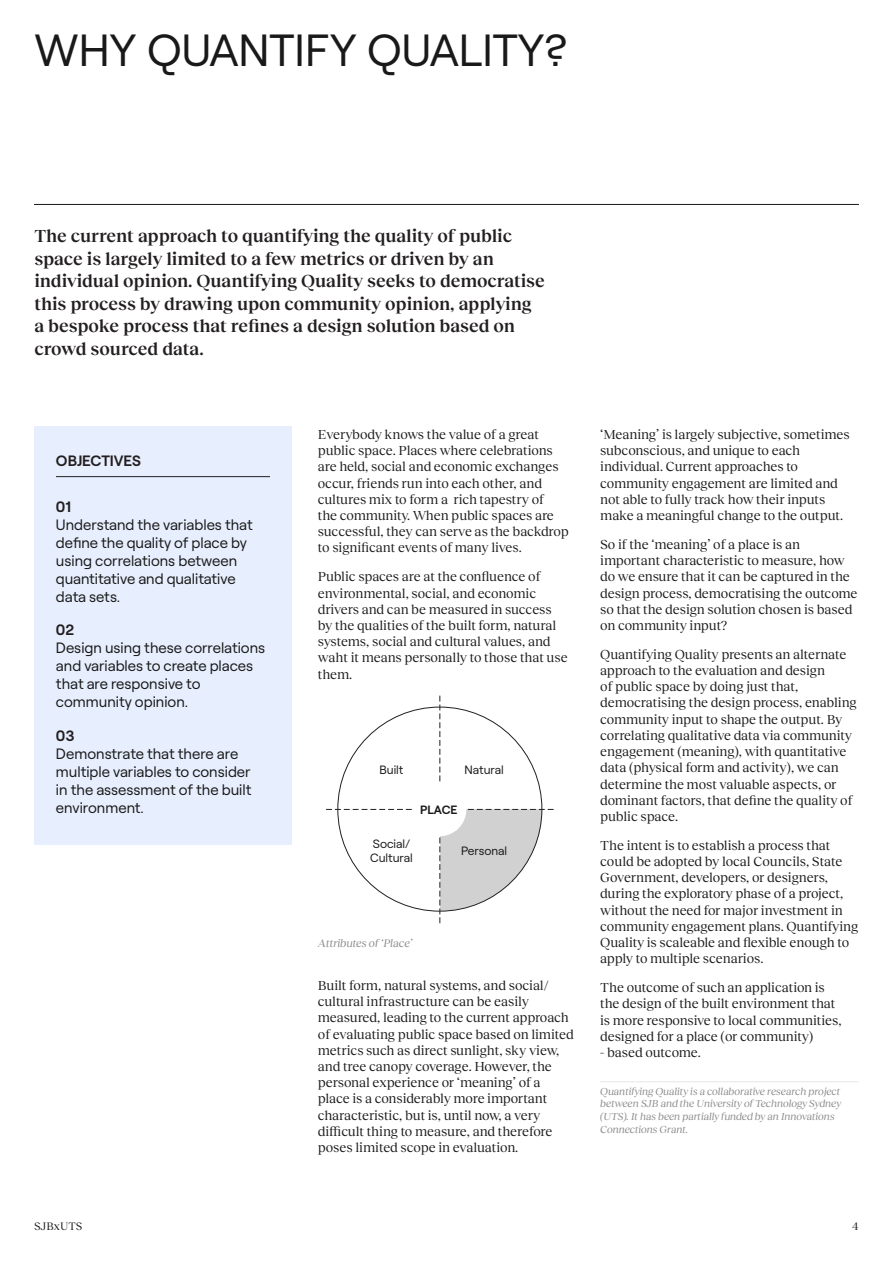
<style>
.page{position:relative;width:893px;height:1263px;background:#fff}
.page>*{position:absolute;margin:0;border:0;box-sizing:border-box;transform-origin:0 0}
.Chapter_Heading_-_TOC{font:45px "Roobert";color:#191919}
.Pull_Text_03_-__Small{font:600 18px/22.5px "Reckless Neue";letter-spacing:-.005em;color:#231f20}
.Infographic_-_Body_Text{font:15px/18px "Roobert";color:#191919}
.Infographic_-_Heading_Underlined{font:600 15px "Roobert";color:#231f20}
.Infographic_-_Body_Heading{font:600 15px "Roobert";color:#231f20}
.Body_Text{font:13.5px/16.2px "Reckless Neue";letter-spacing:-.005em;color:#191919}
.Infographic_-_Body_Text-2{font:12px "Roobert";color:#191919}
.Infographic_-_Body_Text-3{font:600 12px "Roobert";color:#191919}
.t1{font:italic 11.25px "Reckless Neue";color:#8c8c8c}
.t2{font:11.25px "Reckless Neue";color:#191919}
.t3{font:italic 10.5px/12.6px "Reckless Neue";color:#8c8c8c}
</style>
<div class="page">
<div style="left:34px;top:427px;width:258px;height:418px;background:#e7eefd"></div>
<hr style="left:56px;top:476px;width:214px;height:1px;background:#231f20">
<hr style="left:600px;top:1081px;width:258px;height:1px;background:#e7e7e4">
<svg style="left:326px;top:696px;width:228px;height:227px"></svg>
<div style="left:413px;top:783px;width:53px;height:53px;background:#fff;border-radius:50%"></div>
<hr style="left:34px;top:204px;width:825px;height:1px;background:#191919">
<p class="Chapter_Heading_-_TOC" style="left:34px;top:16px;width:535px">WHY QUANTIFY QUALITY?</p>
<p class="Pull_Text_03_-__Small" style="left:34px;top:224px;width:512px">The current approach to quantifying the quality of public space is largely limited to a few metrics or driven by an individual opinion. Quantifying Quality seeks to democratise this process by drawing upon community opinion, applying a bespoke process that refines a design solution based on crowd sourced data.</p>
<p class="Infographic_-_Heading_Underlined" style="left:56px;top:449px;width:87px">OBJECTIVES</p>
<p class="Infographic_-_Body_Heading" style="left:56px;top:495px;width:17px">01</p>
<p class="Infographic_-_Body_Text" style="left:56px;top:514px;width:198px">Understand the variables that define the quality of place by using correlations between quantitative and qualitative data sets.</p>
<p class="Infographic_-_Body_Heading" style="left:56px;top:618px;width:20px">02</p>
<p class="Infographic_-_Body_Text" style="left:56px;top:638px;width:211px">Design using these correlations and variables to create places that are responsive to community opinion.</p>
<p class="Infographic_-_Body_Heading" style="left:56px;top:724px;width:20px">03</p>
<p class="Infographic_-_Body_Text" style="left:56px;top:744px;width:197px">Demonstrate that there are multiple variables to consider in the assessment of the built environment.</p>
<p class="Body_Text" style="left:318px;top:425px;width:252px">Everybody knows the value of a great public space. Places where celebrations are held, social and economic exchanges occur, friends run into each other, and cultures mix to form a rich tapestry of<br>the community. When public spaces are successful, they can serve as the backdrop to significant events of many lives.</p>
<p class="Body_Text" style="left:318px;top:568px;width:251px">Public spaces are at the confluence of environmental, social, and economic drivers and can be measured in success by the qualities of the built form, natural systems, social and cultural values, and waht it means personally to those that use them.</p>
<p class="Infographic_-_Body_Text-2" style="left:380px;top:760px;width:25px">Built</p>
<p class="Infographic_-_Body_Text-2" style="left:465px;top:760px;width:41px">Natural</p>
<p class="Infographic_-_Body_Text-3" style="left:420px;top:801px;width:39px">PLACE</p>
<p class="Infographic_-_Body_Text-2" style="left:373px;top:835px;width:39px">Social/</p>
<p class="Infographic_-_Body_Text-2" style="left:370px;top:849px;width:44px">Cultural</p>
<p class="Infographic_-_Body_Text-2" style="left:461px;top:842px;width:48px">Personal</p>
<p class="t1" style="left:318px;top:935px;width:96px">Attributes of ‘Place’</p>
<p class="Body_Text" style="left:318px;top:976px;width:257px">Built form, natural systems, and social/ cultural infrastructure can be easily measured, leading to the current approach of evaluating public space based on limited metrics such as direct sunlight, sky view, and tree canopy coverage. However, the personal experience or ‘meaning’ of a place is a considerably more important characteristic, but is, until now, a very difficult thing to measure, and therefore poses limited scope in evaluation.</p>
<p class="Body_Text" style="left:600px;top:425px;width:251px">‘Meaning’ is largely subjective, sometimes subconscious, and unique to each individual. Current approaches to community engagement are limited and not able to fully track how their inputs make a meaningful change to the output.</p>
<p class="Body_Text" style="left:600px;top:535px;width:259px">So if the ‘meaning’ of a place is an important characteristic to measure, how do we ensure that it can be captured in the design process, democratising the outcome so that the design solution chosen is based on community input?</p>
<p class="Body_Text" style="left:600px;top:645px;width:258px">Quantifying Quality presents an alternate approach to the evaluation and design<br>of public space by doing just that, democratising the design process, enabling community input to shape the output. By correlating qualitative data via community engagement (meaning), with quantitative data (physical form and activity), we can determine the most valuable aspects, or dominant factors, that define the quality of public space.</p>
<p class="Body_Text" style="left:600px;top:836px;width:259px">The intent is to establish a process that could be adopted by local Councils, State Government, developers, or designers, during the exploratory phase of a project, without the need for major investment in community engagement plans. Quantifying Quality is scaleable and flexible enough to apply to multiple scenarios.</p>
<p class="Body_Text" style="left:600px;top:978px;width:243px">The outcome of such an application is the design of the built environment that is more responsive to local communities, designed for a place (or community)</p>
<p class="Body_Text" style="left:600px;top:1043px;width:102px">- based outcome.</p>
<p class="t3" style="left:600px;top:1084px;width:242px">Quantifying Quality is a collaborative research project between SJB and the University of Technology Sydney (UTS). It has been partially funded by an Innovations Connections Grant.</p>
<p class="t2" style="left:34px;top:1219px;width:50px">SJBxUTS</p>
<p class="t2" style="left:852px;top:1219px;width:8px">4</p>
</div>
